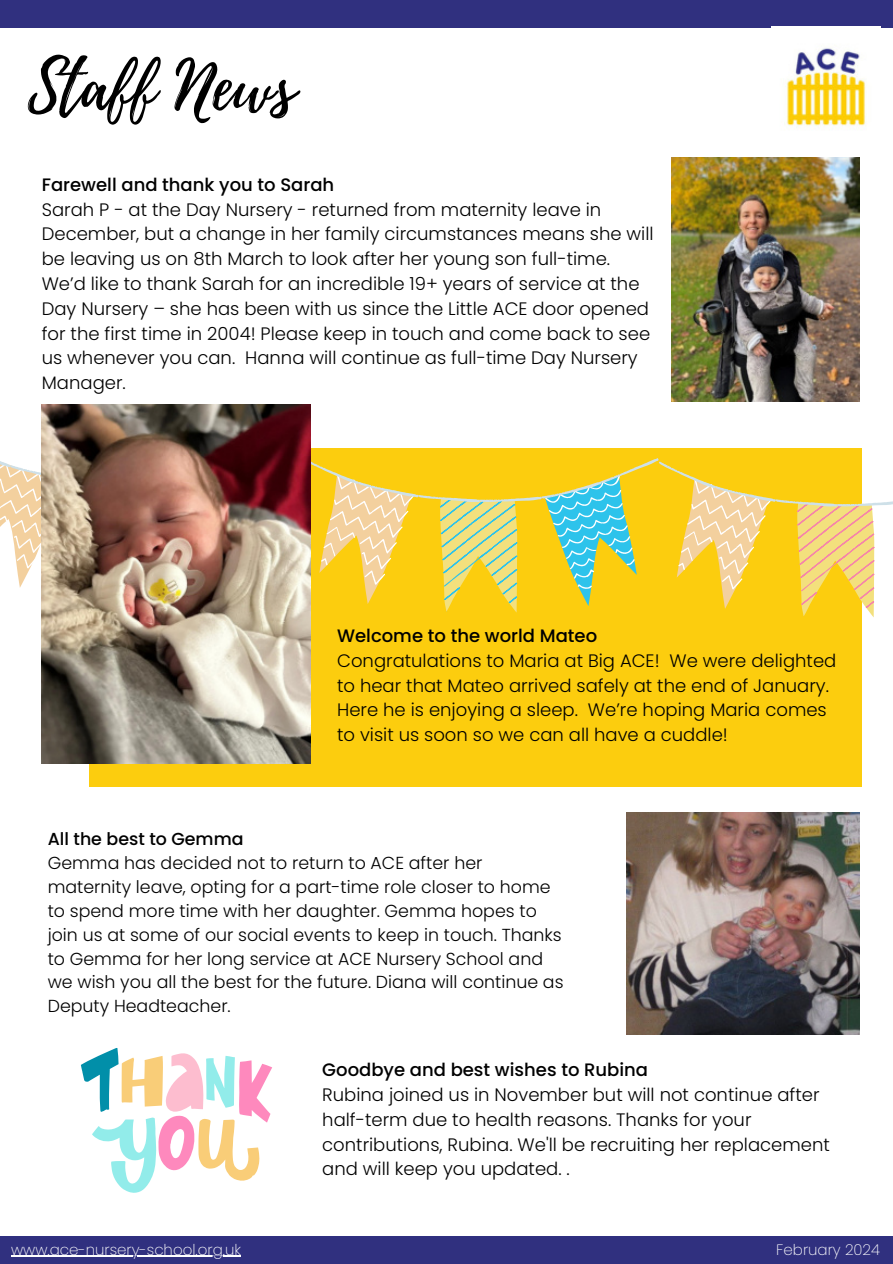
<style>
.page{position:relative;width:893px;height:1264px;background:#fff}
.page>*{position:absolute;margin:0;border:0;box-sizing:border-box;transform-origin:0 0}
.t1{font:66.45px "Playlist Script";color:#000}
.t2{font:300 18px/24.8px "Poppins";color:#000}
.t3{font:500 18px "Poppins";color:#000}
.t4{font:300 17.4px/23.9px "Poppins";color:#000}
.t5{font:500 17.4px "Poppins";color:#000}
.t6{font:200 15px "Poppins";color:#fff}
</style>
<div class="page">
<div style="left:0;top:0;width:892px;height:27px;background:#30307f"></div>
<div style="left:0;top:1236px;width:892px;height:27px;background:#30307f"></div>
<img style="left:784px;top:48px;width:82px;height:80px">
<img style="left:626px;top:812px;width:233px;height:222px">
<div style="left:89px;top:447px;width:772px;height:339px;background:#fccd0e"></div>
<svg style="left:0;top:440px;width:892px;height:177px"></svg>
<img style="left:42px;top:404px;width:269px;height:359px">
<svg style="left:81px;top:1048px;width:191px;height:144px"></svg>
<img style="left:671px;top:158px;width:188px;height:244px">
<hr style="left:11px;top:1255px;width:230px;height:1px;background:#fff">
<h1 class="t1" style="left:28px;top:39px;width:269px">Staff News</h1>
<p class="t3" style="left:42px;top:174px;width:294px">Farewell and thank you to Sarah</p>
<p class="t2" style="left:42px;top:197px;width:613px">Sarah P - at the Day Nursery - returned from maternity leave in December, but a change in her family circumstances means she will be leaving us on 8th March to look after her young son full-time.<br>We’d like to thank Sarah for an incredible 19+ years of service at the Day Nursery – she has been with us since the Little ACE door opened for the first time in 2004! Please keep in touch and come back to see us whenever you can. Hanna will continue as full-time Day Nursery Manager.</p>
<p class="t3" style="left:337px;top:625px;width:261px">Welcome to the world Mateo</p>
<p class="t2" style="left:337px;top:648px;width:500px">Congratulations to Maria at Big ACE! We were delighted to hear that Mateo arrived safely at the end of January.<br>Here he is enjoying a sleep. We’re hoping Maria comes to visit us soon so we can all have a cuddle!</p>
<p class="t5" style="left:48px;top:828px;width:197px">All the best to Gemma</p>
<p class="t4" style="left:48px;top:851px;width:517px">Gemma has decided not to return to ACE after her maternity leave, opting for a part-time role closer to home to spend more time with her daughter. Gemma hopes to join us at some of our social events to keep in touch. Thanks to Gemma for her long service at ACE Nursery School and we wish you all the best for the future. Diana will continue as Deputy Headteacher.</p>
<p class="t3" style="left:322px;top:1059px;width:327px">Goodbye and best wishes to Rubina</p>
<p class="t2" style="left:322px;top:1082px;width:509px">Rubina joined us in November but will not continue after half-term due to health reasons. Thanks for your contributions, Rubina. We'll be recruiting her replacement and will keep you updated. .</p>
<p class="t6" style="left:11px;top:1240px;width:231px">www.ace-nursery-school.org.uk</p>
<p class="t6" style="left:776px;top:1240px;width:105px">February 2024</p>
</div>
